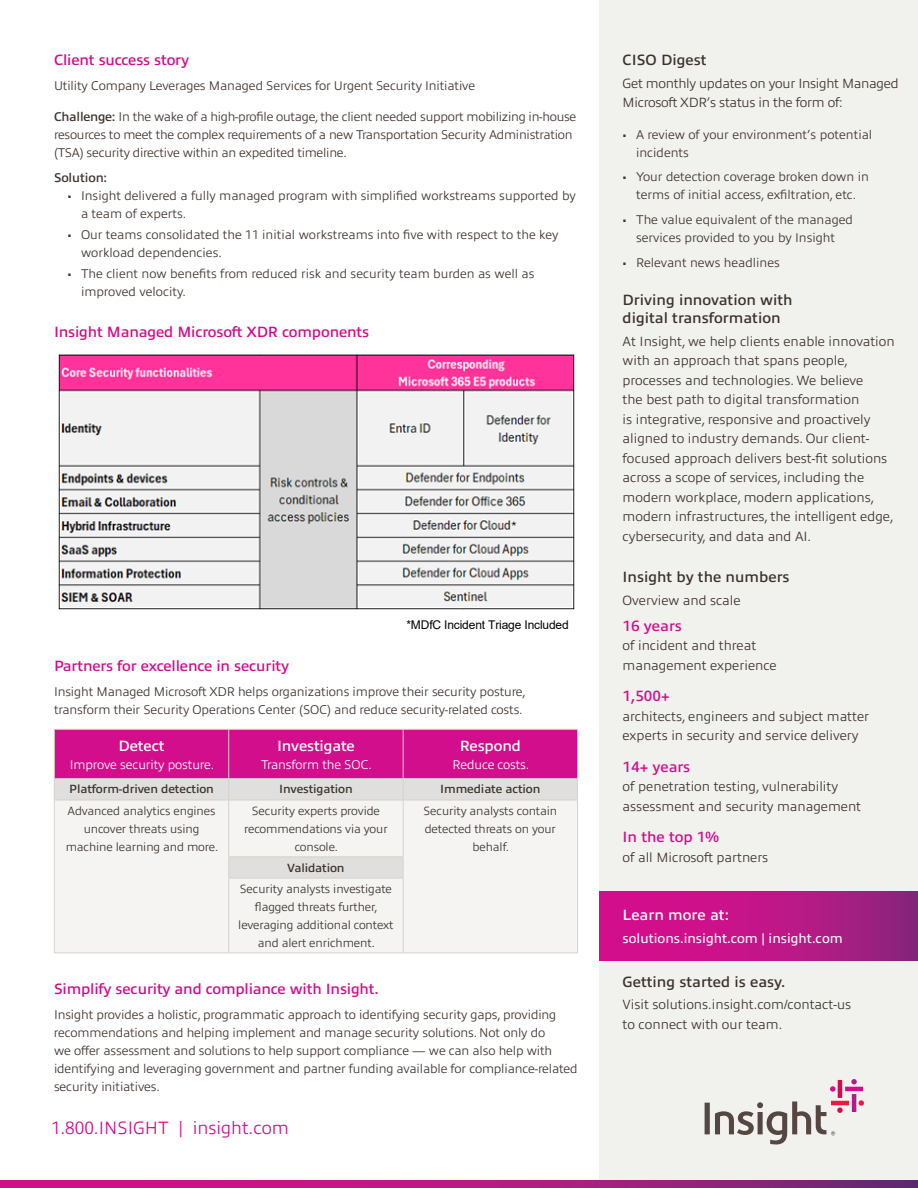
<style>
.page{position:relative;width:918px;height:1188px;background:#fff}
.page>*{position:absolute;margin:0;border:0;box-sizing:border-box;transform-origin:0 0}
.Body{font:300 18px "Allumi Pro";color:#d20e8c}
.Body-2{font:600 15px "Allumi Pro";letter-spacing:-.01em;color:#d20e8c}
.Sidebar_Body{font:600 15px/18px "Allumi Pro";color:#3d322c}
.Sidebar_Body-2{font:600 15px "Allumi Pro";color:#d20e8c}
.Body-3{font:600 15px "Allumi Pro";letter-spacing:-.01em;color:#fff}
.Sidebar_Body-3{font:600 15px "Allumi Pro";color:#fff}
.Sidebar_Header{font:600 15px "Allumi Pro";color:#3d322c}
.Sidebar_Body-4{font:300 13.5px/19.5px "Allumi Pro";color:#3d322c}
.Sidebar_Body-5{font:300 13.5px/19.5px "Allumi Pro";letter-spacing:-.02em;color:#3d322c}
.Sidebar_Body-6{font:13.5px "Allumi Std";color:#fff}
.Body-4{font:300 12.75px/18px "Allumi Pro";letter-spacing:-.01em;color:#3d322c}
.Body-5{font:300 12.75px "Allumi Pro";letter-spacing:-.01em;color:#fff}
.Body-6{font:600 12.75px "Allumi Pro";letter-spacing:-.01em;color:#3d322c}
.Body-7{font:300 12px/18px "Allumi Pro";letter-spacing:-.01em;color:#3d322c;text-align:center}
.Body-8{font:600 12px "Allumi Pro";letter-spacing:-.01em;color:#3d322c}
.t1{font:12px "Arial";letter-spacing:-.015em;color:#000}
.s1{font-weight:600}
</style>
<div class="page">
<div style="left:599px;top:0;width:319px;height:1188px;background:#f1f1ee"></div>
<svg style="left:599px;top:892px;width:319px;height:69px;background:#ba1686"></svg>
<svg style="left:0;top:1180px;width:918px;height:8px;background:#af1884"></svg>
<svg style="left:705px;top:1079px;width:159px;height:65px"></svg>
<div style="left:55px;top:801px;width:522px;height:152px;background:#f5f4f3"></div>
<svg style="left:54px;top:729px;width:524px;height:71px;background:#d651a5"></svg>
<hr style="left:54px;top:800px;width:175px;height:1px;background:#d7d1ca">
<hr style="left:54px;top:800px;width:1px;height:57px;background:#d7d1ca">
<hr style="left:229px;top:800px;width:174px;height:1px;background:#d7d1ca">
<hr style="left:228px;top:800px;width:1px;height:56px;background:#d7d1ca">
<hr style="left:403px;top:800px;width:175px;height:1px;background:#d7d1ca">
<hr style="left:403px;top:800px;width:1px;height:56px;background:#d7d1ca">
<hr style="left:577px;top:800px;width:1px;height:57px;background:#d7d1ca">
<svg style="left:54px;top:857px;width:1px;height:21px"></svg>
<hr style="left:228px;top:856px;width:176px;height:1px;background:#d7d1ca">
<svg style="left:228px;top:857px;width:1px;height:21px"></svg>
<svg style="left:403px;top:857px;width:1px;height:21px"></svg>
<svg style="left:577px;top:857px;width:1px;height:21px"></svg>
<hr style="left:54px;top:878px;width:1px;height:75px;background:#d7d1ca">
<hr style="left:228px;top:878px;width:176px;height:1px;background:#d7d1ca">
<hr style="left:228px;top:879px;width:1px;height:74px;background:#d7d1ca">
<hr style="left:403px;top:879px;width:1px;height:74px;background:#d7d1ca">
<hr style="left:577px;top:878px;width:1px;height:75px;background:#d7d1ca">
<hr style="left:54px;top:953px;width:175px;height:1px;background:#d7d1ca">
<hr style="left:229px;top:953px;width:174px;height:1px;background:#d7d1ca">
<hr style="left:403px;top:953px;width:175px;height:1px;background:#d7d1ca">
<img style="left:58px;top:354px;width:517px;height:255px">
<p class="Body-2" style="left:54px;top:49px;width:137px">Client success story</p>
<p class="Body-4" style="left:54px;top:75px;width:423px">Utility Company Leverages Managed Services for Urgent Security Initiative</p>
<p class="Body-4" style="left:54px;top:107px;width:524px"><span class="s1">Challenge:</span> In the wake of a high-profile outage, the client needed support mobilizing in-house resources to meet the complex requirements of a new Transportation Security Administration (TSA) security directive within an expedited timeline.</p>
<p class="Body-6" style="left:54px;top:168px;width:55px">Solution:</p>
<p class="Body-4" style="left:81px;top:186px;width:496px;text-indent:-14px">• Insight delivered a fully managed program with simplified workstreams supported by a team of experts.</p>
<p class="Body-4" style="left:81px;top:225px;width:479px;text-indent:-14px">• Our teams consolidated the 11 initial workstreams into five with respect to the key workload dependencies.</p>
<p class="Body-4" style="left:81px;top:264px;width:455px;text-indent:-14px">• The client now benefits from reduced risk and security team burden as well as improved velocity.</p>
<p class="Body-2" style="left:54px;top:321px;width:317px">Insight Managed Microsoft XDR components</p>
<p class="t1" style="left:406px;top:617px;width:164px">*MDfC Incident Triage Included</p>
<p class="Body-2" style="left:54px;top:655px;width:237px">Partners for excellence in security</p>
<p class="Body-4" style="left:54px;top:682px;width:473px">Insight Managed Microsoft XDR helps organizations improve their security posture, transform their Security Operations Center (SOC) and reduce security-related costs.</p>
<p class="Body-3" style="left:119px;top:734px;width:47px">Detect</p>
<p class="Body-5" style="left:70px;top:755px;width:146px">Improve security posture.</p>
<p class="Body-3" style="left:277px;top:734px;width:79px">Investigate</p>
<p class="Body-5" style="left:261px;top:755px;width:112px">Transform the SOC.</p>
<p class="Body-3" style="left:460px;top:734px;width:63px">Respond</p>
<p class="Body-5" style="left:453px;top:755px;width:78px">Reduce costs.</p>
<p class="Body-8" style="left:69px;top:781px;width:146px">Platform-driven detection</p>
<p class="Body-8" style="left:279px;top:781px;width:75px">Investigation</p>
<p class="Body-8" style="left:440px;top:781px;width:102px">Immediate action</p>
<p class="Body-7" style="left:66px;top:801px;width:154px">Advanced analytics engines uncover threats using machine learning and more.</p>
<p class="Body-7" style="left:244px;top:801px;width:145px">Security experts provide recommendations via your console.</p>
<p class="Body-7" style="left:423px;top:801px;width:135px">Security analysts contain detected threats on your behalf.</p>
<p class="Body-8" style="left:287px;top:859px;width:59px">Validation</p>
<p class="Body-7" style="left:238px;top:879px;width:157px">Security analysts investigate flagged threats further, leveraging additional context and alert enrichment.</p>
<p class="Body-2" style="left:54px;top:978px;width:326px">Simplify security and compliance with Insight.</p>
<p class="Body-4" style="left:54px;top:1005px;width:525px">Insight provides a holistic, programmatic approach to identifying security gaps, providing recommendations and helping implement and manage security solutions. Not only do<br>we offer assessment and solutions to help support compliance — we can also help with identifying and leveraging government and partner funding available for compliance-related security initiatives.</p>
<p class="Body" style="left:51px;top:1114px;width:239px">1.800.INSIGHT | insight.com</p>
<p class="Sidebar_Header" style="left:623px;top:49px;width:85px">CISO Digest</p>
<p class="Sidebar_Body-5" style="left:623px;top:72px;width:278px">Get monthly updates on your Insight Managed<br>Microsoft XDR’s status in the form of:</p>
<p class="Body-4" style="left:636px;top:124px;width:238px;text-indent:-14px">• A review of your environment’s potential incidents</p>
<p class="Body-4" style="left:623px;top:167px;width:248px;text-align:center">• Your detection coverage broken down in terms of initial access, exfiltration, etc.</p>
<p class="Body-4" style="left:623px;top:210px;width:232px;text-align:center">• The value equivalent of the managed services provided to you by Insight</p>
<p class="Body-4" style="left:623px;top:253px;width:159px">• Relevant news headlines</p>
<p class="Sidebar_Body" style="left:623px;top:290px;width:172px">Driving innovation with digital transformation</p>
<p class="Sidebar_Body-4" style="left:623px;top:330px;width:274px">At Insight, we help clients enable innovation with an approach that spans people, processes and technologies. We believe<br>the best path to digital transformation<br>is integrative, responsive and proactively aligned to industry demands. Our client&shy;focused approach delivers best-fit solutions across a scope of services, including the modern workplace, modern applications, modern infrastructures, the intelligent edge, cybersecurity, and data and AI.</p>
<p class="Sidebar_Body" style="left:623px;top:567px;width:168px">Insight by the numbers</p>
<p class="Sidebar_Body-4" style="left:623px;top:589px;width:120px">Overview and scale</p>
<p class="Sidebar_Body-2" style="left:623px;top:614px;width:61px">16 years</p>
<p class="Sidebar_Body-4" style="left:623px;top:635px;width:156px">of incident and threat management experience</p>
<p class="Sidebar_Body-2" style="left:623px;top:685px;width:49px">1,500+</p>
<p class="Sidebar_Body-4" style="left:623px;top:706px;width:248px">architects, engineers and subject matter experts in security and service delivery</p>
<p class="Sidebar_Body-2" style="left:623px;top:755px;width:69px">14+ years</p>
<p class="Sidebar_Body-4" style="left:623px;top:776px;width:240px">of penetration testing, vulnerability assessment and security management</p>
<p class="Sidebar_Body-2" style="left:623px;top:826px;width:98px">In the top 1%</p>
<p class="Sidebar_Body-4" style="left:623px;top:846px;width:147px">of all Microsoft partners</p>
<p class="Sidebar_Body-3" style="left:623px;top:904px;width:108px">Learn more at:</p>
<p class="Sidebar_Body-6" style="left:623px;top:931px;width:222px">solutions.insight.com | insight.com</p>
<p class="Sidebar_Body" style="left:623px;top:971px;width:164px">Getting started is easy.</p>
<p class="Sidebar_Body-4" style="left:623px;top:994px;width:230px">Visit solutions.insight.com/contact-us to connect with our team.</p>
</div>
